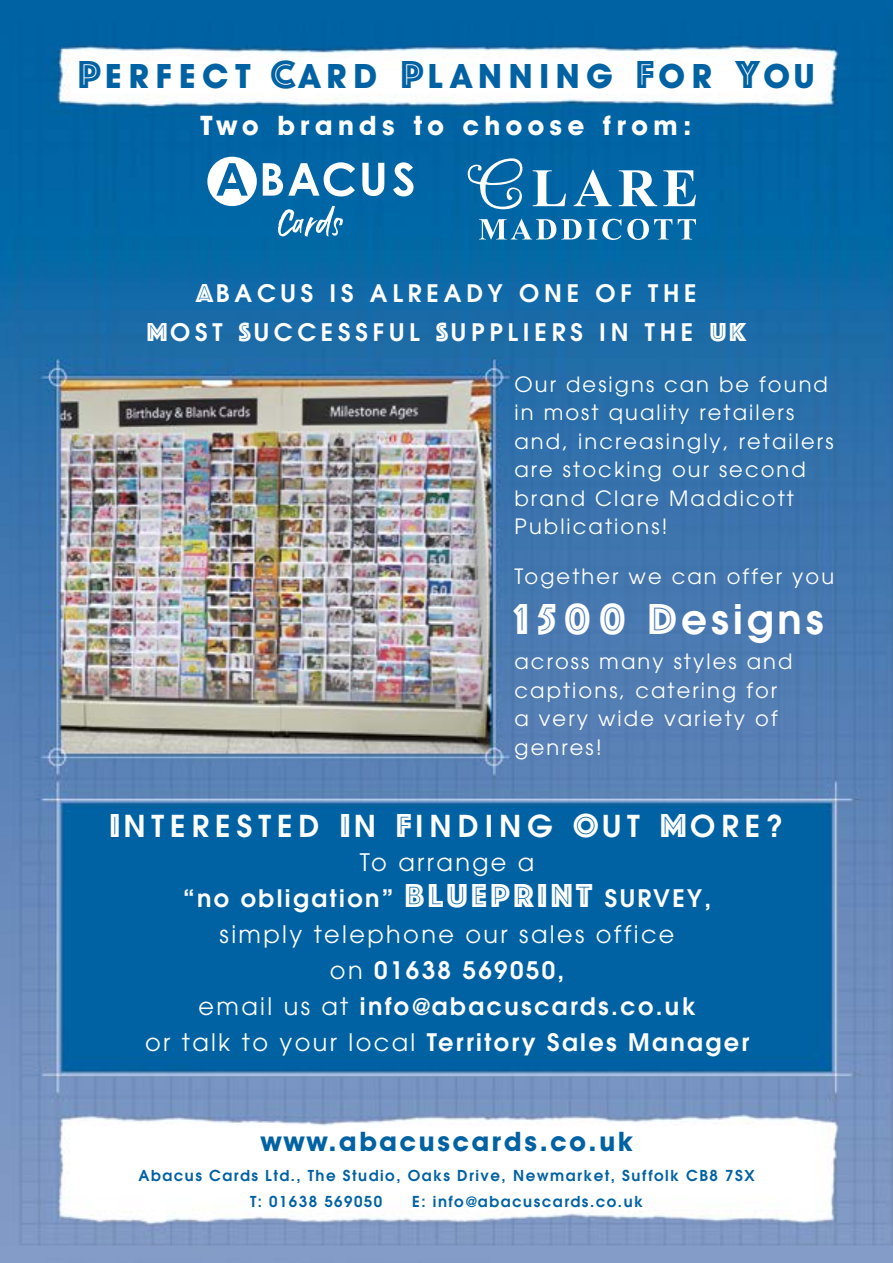
<style>
.page{position:relative;width:893px;height:1263px;background:#fff}
.page>*{position:absolute;margin:0;border:0;box-sizing:border-box;transform-origin:0 0}
.t1{font:600 40.5px "Avant Garde";letter-spacing:.1em;color:#fff}
.t2{font:700 33.75px "Avant Garde IT Cby BT";letter-spacing:.2em;color:#0062a3}
.t3{font:600 30px "Avant Garde";letter-spacing:.2em;color:#fff}
.t4{font:700 27px "Avant Garde IT Cby BT";letter-spacing:.2em;color:#fff}
.t5{font:700 27px "Avant Garde IT Cby BT";letter-spacing:.1em;color:#0062a3}
.t6{font:600 24px/36px "Avant Garde";letter-spacing:.1em;color:#fff;text-align:center}
.t7{font:600 24px/39px "Avant Garde";letter-spacing:.2em;color:#fff;text-align:center}
.t8{font:21px/28.5px "Avant Garde";letter-spacing:.1em;color:#fff}
.t9{font:600 15px/26px "Avant Garde";letter-spacing:.1em;color:#0062a3}
.s1{font-family:"Phosphate Inline";font-weight:400;font-size:40.5px}
.s2{font-family:"Phosphate Inline";font-weight:400;font-size:27px}
.s3{font-family:"Phosphate Inline";font-weight:400;font-size:45px}
.s4{font-family:"Phosphate Inline";font-weight:400;font-size:34.5px}
.s5{font-weight:400}
</style>
<div class="page">
<img style="left:0;top:0;width:893px;height:1263px">
<svg style="left:207px;top:157px;width:207px;height:80px"></svg>
<svg style="left:468px;top:158px;width:54px;height:51px"></svg>
<svg style="left:533px;top:170px;width:163px;height:36px"></svg>
<svg style="left:479px;top:219px;width:217px;height:21px"></svg>
<h2 class="t2" style="left:78px;top:55px;width:738px"><span class="s1">P</span>ERFECT <span class="s1">C</span>ARD <span class="s1">P</span>LANNING <span class="s1">F</span>OR <span class="s1">Y</span>OU</h2>
<p class="t4" style="left:200px;top:109px;width:493px">Two brands to choose from:</p>
<p class="t7" style="left:147px;top:273px;width:601px"><span class="s2">A</span>BACUS IS ALREADY ONE OF THE<br><span class="s2">M</span>OST <span class="s2">S</span>UCCESSFUL <span class="s2">S</span>UPPLIERS IN THE <span class="s2">UK</span></p>
<p class="t8" style="left:514px;top:370px;width:320px">Our designs can be found in most quality retailers and, increasingly, retailers are stocking our second brand Clare Maddicott<br>Publications!</p>
<p class="t8" style="left:514px;top:562px;width:321px">Together we can offer you</p>
<h1 class="t1" style="left:514px;top:592px;width:311px"><span class="s3">1500 D</span>esigns</h1>
<p class="t8" style="left:514px;top:647px;width:279px">across many styles and captions, catering for a very wide variety of genres!</p>
<h3 class="t3" style="left:110px;top:807px;width:675px"><span class="s4">I</span>NTERESTED <span class="s4">I</span>N <span class="s4">F</span>INDING <span class="s4">O</span>UT <span class="s4">M</span>ORE?</h3>
<p class="t6" style="left:145px;top:844px;width:606px"><span class="s5">To arrange a<br></span>“no obligation” <span class="s4">BLUEPRINT</span> SURVEY, <span class="s5">simply telephone our sales office<br>on</span> 01638 569050,<br><span class="s5">email us at</span> info@abacuscards.co.uk<br><span class="s5">or talk to your local</span> Territory Sales Manager</p>
<p class="t5" style="left:261px;top:1125px;width:373px">www.abacuscards.co.uk</p>
<p class="t9" style="left:250px;top:1162px;width:506px;text-indent:-112px">Abacus Cards Ltd., The Studio, Oaks Drive, Newmarket, Suffolk CB8 7SX<br>T: 01638 569050</p>
<p class="t9" style="left:412px;top:1188px;width:232px">E: info@abacuscards.co.uk</p>
</div>
